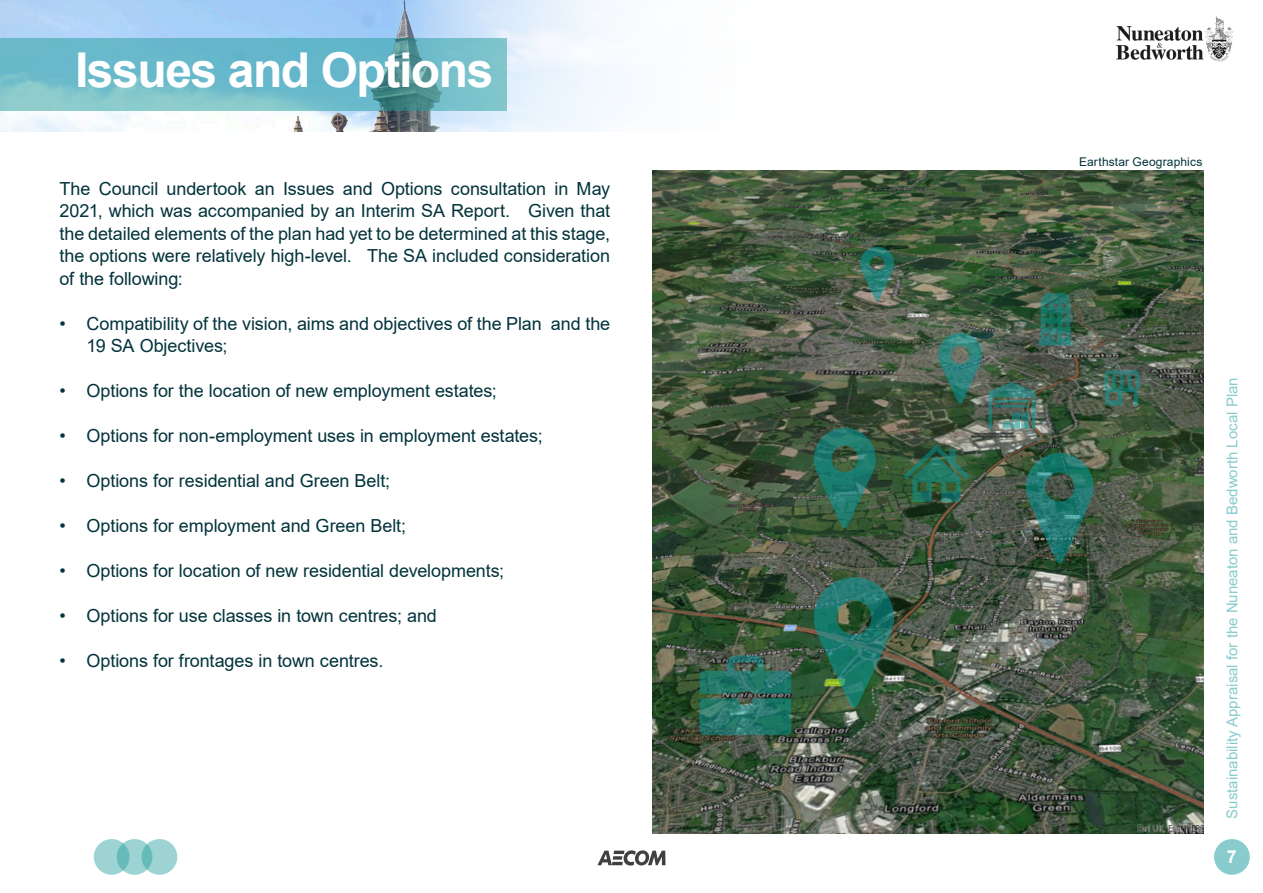
<style>
.page{position:relative;width:1263px;height:893px;background:#fff}
.page>*{position:absolute;margin:0;border:0;box-sizing:border-box;transform-origin:0 0}
.Sub_header{font:700 48px "Arial";letter-spacing:-.03em;color:#fff}
.Intro_text{font:18px/22.5px "Arial";letter-spacing:-.005em;color:#03333c;text-align:justify}
.t1{font:700 18px "Arial";color:#fff}
.t2{font:15px "Arial";color:#88ccce}
.COPYRIGHT_TEXT{font:12px "Arial";letter-spacing:.015em;color:#03333c}
</style>
<div class="page">
<div style="left:1214px;top:839px;width:36px;height:36px;background:#88ccce;border-radius:50%"></div>
<svg style="left:597px;top:850px;width:68px;height:16px"></svg>
<div style="left:94px;top:839px;width:35px;height:36px;background:#9dd3d2;border-radius:50%"></div>
<svg style="left:117px;top:839px;width:35px;height:36px"></svg>
<svg style="left:142px;top:839px;width:35px;height:36px"></svg>
<img style="left:1116px;top:16px;width:118px;height:46px">
<img style="left:0;top:0;width:392px;height:132px">
<svg style="left:392px;top:0;width:229px;height:132px"></svg>
<svg style="left:0;top:38px;width:506px;height:73px;background:#6db8c5"></svg>
<img style="left:653px;top:170px;width:550px;height:663px">
<p class="Sub_header" style="left:75px;top:36px;width:420px">Issues and Options</p>
<p class="Intro_text" style="left:60px;top:177px;width:552px">The Council undertook an Issues and Options consultation in May 2021, which was accompanied by an Interim SA Report. Given that the detailed elements of the plan had yet to be determined at this stage, the options were relatively high-level. The SA included consideration of the following:</p>
<p class="Intro_text" style="left:87px;top:312px;width:525px;text-indent:-27px">• Compatibility of the vision, aims and objectives of the Plan and the<br>19 SA Objectives;</p>
<p class="Intro_text" style="left:60px;top:379px;width:439px">• Options for the location of new employment estates;</p>
<p class="Intro_text" style="left:60px;top:424px;width:485px">• Options for non-employment uses in employment estates;</p>
<p class="Intro_text" style="left:60px;top:469px;width:332px">• Options for residential and Green Belt;</p>
<p class="Intro_text" style="left:60px;top:514px;width:348px">• Options for employment and Green Belt;</p>
<p class="Intro_text" style="left:60px;top:559px;width:446px">• Options for location of new residential developments;</p>
<p class="Intro_text" style="left:60px;top:604px;width:379px">• Options for use classes in town centres; and</p>
<p class="Intro_text" style="left:60px;top:649px;width:322px">• Options for frontages in town centres.</p>
<p class="COPYRIGHT_TEXT" style="left:1079px;top:153px;width:125px">Earthstar Geographics</p>
<p class="t2" style="left:1222px;top:819px;width:443px;rotate:-90deg">Sustainability Appraisal for the Nuneaton and Bedworth Local Plan</p>
<p class="t1" style="left:1227px;top:844px;width:12px">7</p>
</div>
